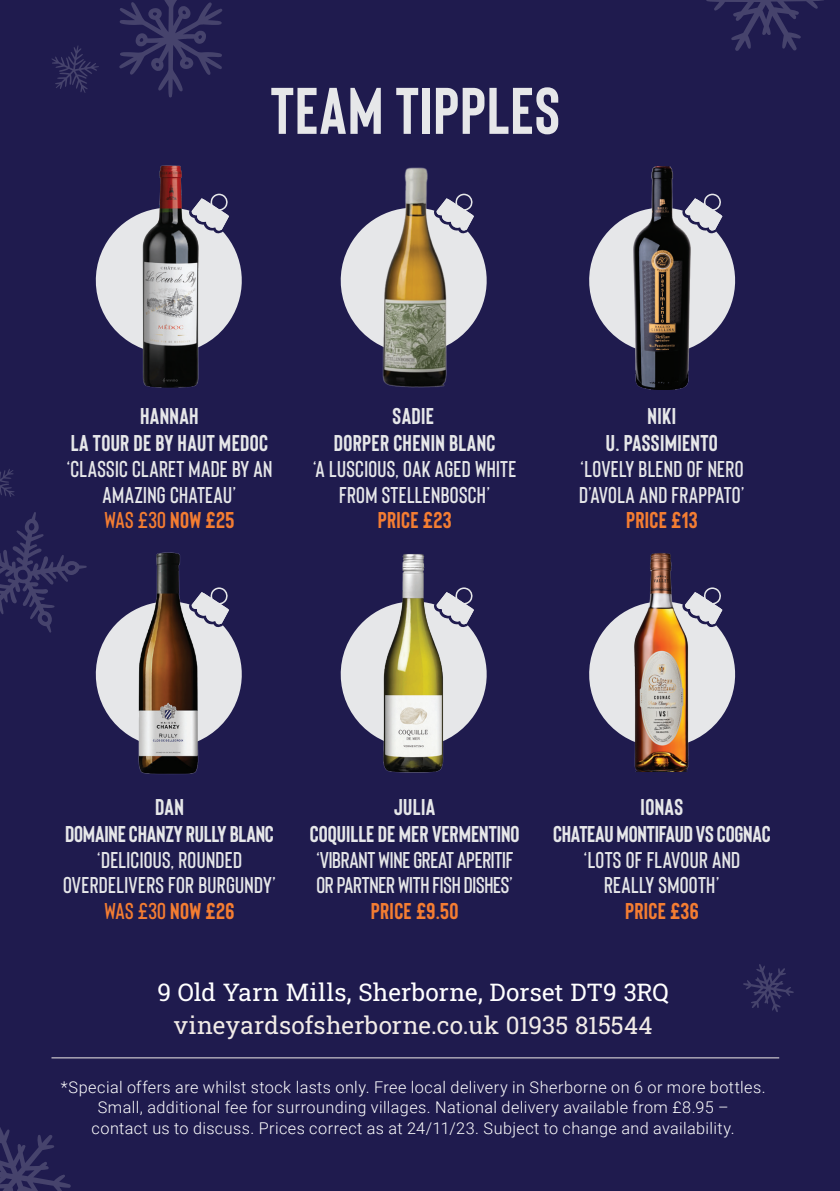
<style>
.page{position:relative;width:840px;height:1191px;background:#fff}
.page>*{position:absolute;margin:0;border:0;box-sizing:border-box;transform-origin:0 0}
.t1{font:700 65.6px "Bison";letter-spacing:.015em;color:#e6e7e9}
.t2{font:24.4px "Roboto Slab";letter-spacing:.005em;color:#f1ebe7}
.t3{font:24.4px "Roboto Slab";letter-spacing:.005em;color:#fff}
.t4{font:600 22.8px/25.6px "Bison";letter-spacing:.015em;color:#e6e7e9;text-align:center}
.t5{font:700 22.8px "Bison";color:#e6e7e9}
.t6{font:600 22.8px/25.6px "Bison";letter-spacing:-.01em;color:#e6e7e9}
.t7{font:700 22.8px "Bison";letter-spacing:.015em;color:#f47d32}
.t8{font:600 22.8px "Bison";letter-spacing:.015em;color:#f47d32}
.t9{font:300 16.2px/20.2px "Roboto";letter-spacing:.025em;color:#fff;text-align:center}
.s1{font-weight:700}
</style>
<div class="page">
<div style="left:0;top:0;width:839px;height:1191px;background:#1f1b4e"></div>
<svg style="left:589px;top:587px;width:147px;height:149px"></svg>
<svg style="left:589px;top:194px;width:147px;height:150px"></svg>
<svg style="left:340px;top:587px;width:147px;height:170px"></svg>
<svg style="left:340px;top:194px;width:147px;height:151px"></svg>
<svg style="left:95px;top:194px;width:147px;height:154px"></svg>
<img style="left:140px;top:165px;width:60px;height:223px">
<img style="left:376px;top:167px;width:72px;height:221px">
<img style="left:382px;top:554px;width:61px;height:218px">
<img style="left:138px;top:757px;width:61px;height:17px">
<img style="left:623px;top:167px;width:76px;height:223px">
<img style="left:620px;top:553px;width:81px;height:219px">
<hr style="left:51px;top:1057px;width:727px;height:1px;background:#f1ebe7">
<svg style="left:0;top:469px;width:15px;height:28px"></svg>
<svg style="left:0;top:512px;width:242px;height:245px"></svg>
<svg style="left:743px;top:964px;width:50px;height:48px"></svg>
<svg style="left:0;top:1127px;width:71px;height:64px"></svg>
<svg style="left:706px;top:0;width:118px;height:51px"></svg>
<svg style="left:119px;top:0;width:103px;height:97px"></svg>
<svg style="left:52px;top:46px;width:47px;height:47px"></svg>
<p class="t1" style="left:270px;top:70px;width:290px">TEAM TIPPLES</p>
<p class="t5" style="left:140px;top:401px;width:60px">HANNAH</p>
<p class="t5" style="left:392px;top:401px;width:43px">SADIE</p>
<p class="t5" style="left:647px;top:401px;width:30px">NIKI</p>
<p class="t5" style="left:71px;top:429px;width:199px">LA TOUR DE BY HAUT MEDOC</p>
<p class="t4" style="left:66px;top:455px;width:207px">‘CLASSIC CLARET MADE BY AN<br>AMAZING CHATEAU’</p>
<p class="t8" style="left:104px;top:506px;width:131px">WAS £30 <span class="s1">NOW £25</span></p>
<p class="t4" style="left:313px;top:429px;width:205px"><span class="s1">DORPER CHENIN BLANC<br></span>‘A LUSCIOUS, OAK AGED WHITE<br>FROM STELLENBOSCH’</p>
<p class="t7" style="left:377px;top:506px;width:75px">PRICE £23</p>
<p class="t5" style="left:605px;top:429px;width:113px">U. PASSIMIENTO</p>
<p class="t4" style="left:578px;top:455px;width:167px;text-align:left">‘LOVELY BLEND OF NERO<br>D’AVOLA AND FRAPPATO’</p>
<p class="t7" style="left:625px;top:506px;width:73px">PRICE £13</p>
<p class="t5" style="left:155px;top:792px;width:30px">DAN</p>
<p class="t5" style="left:65px;top:819px;width:210px">DOMAINE CHANZY RULLY BLANC</p>
<p class="t4" style="left:63px;top:846px;width:214px">‘DELICIOUS, ROUNDED<br>OVERDELIVERS FOR BURGUNDY’</p>
<p class="t8" style="left:104px;top:897px;width:131px">WAS £30 <span class="s1">NOW £26</span></p>
<p class="t5" style="left:394px;top:792px;width:42px">JULIA</p>
<p class="t5" style="left:309px;top:819px;width:211px">COQUILLE DE MER VERMENTINO</p>
<p class="t6" style="left:316px;top:846px;width:199px">‘VIBRANT WINE GREAT APERITIF<br>OR PARTNER WITH FISH DISHES’</p>
<p class="t7" style="left:371px;top:896px;width:89px">PRICE £9.50</p>
<p class="t5" style="left:640px;top:792px;width:44px">IONAS</p>
<p class="t5" style="left:552px;top:819px;width:219px">CHATEAU MONTIFAUD VS COGNAC</p>
<p class="t4" style="left:583px;top:846px;width:158px">‘LOTS OF FLAVOUR AND<br>REALLY SMOOTH’</p>
<p class="t7" style="left:624px;top:896px;width:75px">PRICE £36</p>
<p class="t3" style="left:157px;top:975px;width:512px">9 Old Yarn Mills, Sherborne, Dorset DT9 3RQ</p>
<p class="t2" style="left:174px;top:1008px;width:480px">vineyardsofsherborne.co.uk 01935 815544</p>
<p class="t9" style="left:61px;top:1076px;width:706px">*Special offers are whilst stock lasts only. Free local delivery in Sherborne on 6 or more bottles.<br>Small, additional fee for surrounding villages. National delivery available from £8.95 –<br>contact us to discuss. Prices correct as at 24/11/23. Subject to change and availability.</p>
</div>
